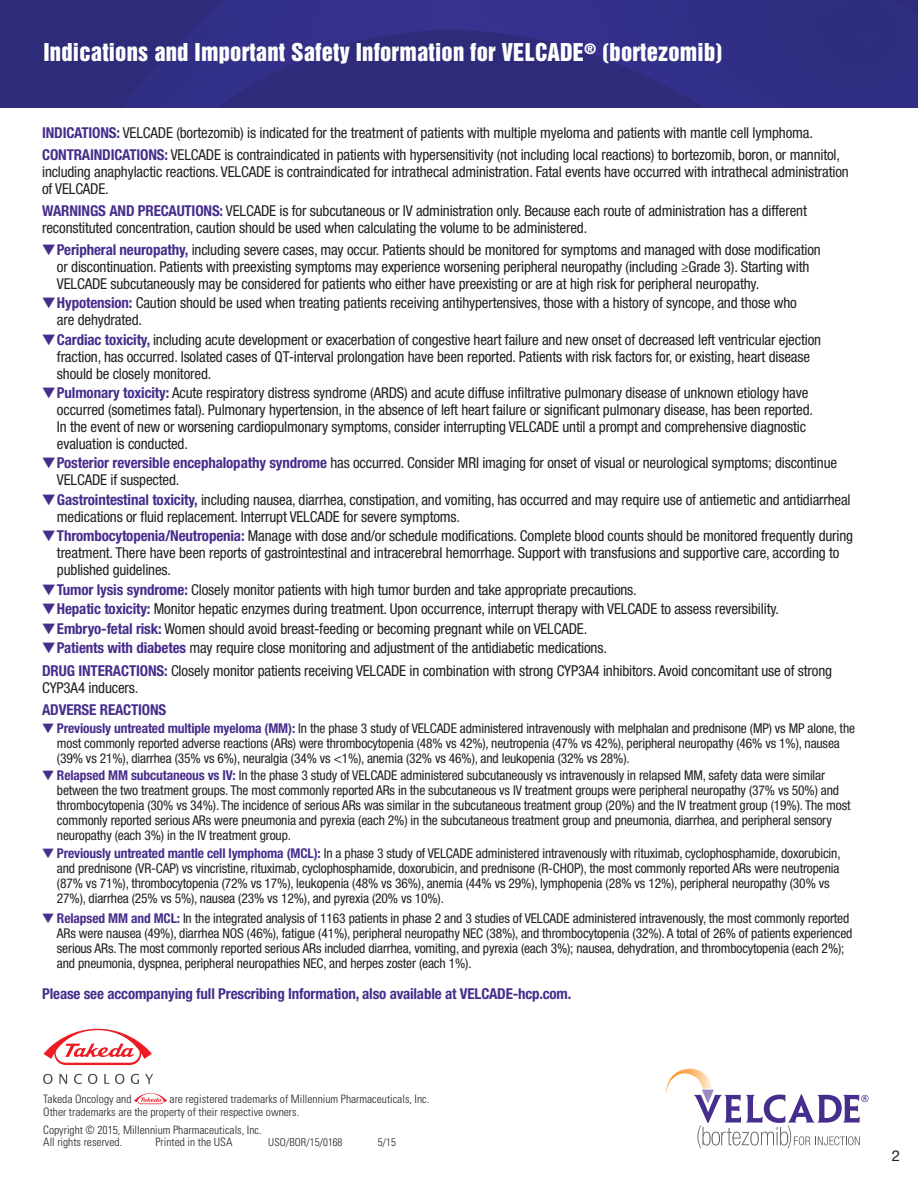
<style>
.page{position:relative;width:918px;height:1188px;background:#fff}
.page>*{position:absolute;margin:0;border:0;box-sizing:border-box;transform-origin:0 0}
.t1{font:22.5px "Helvetica Inserat LT Std";letter-spacing:.01em;color:#fff}
.t2{font:condensed 15px/16.8px "Helvetica Neue LT Std";letter-spacing:-.01em;color:#231f20}
.t3{font:700 condensed 15px "Helvetica Neue LT Std";letter-spacing:-.01em;color:#472d8c}
.t4{font:15px "Helvetica Neue LT Std";color:#231f20}
.t5{font:condensed 13.5px/15px "Helvetica Neue LT Std";letter-spacing:-.01em;color:#231f20}
.t6{font:300 condensed 11.55px/12.3px "Univers LT Std";color:#231f20}
.t7{font:300 condensed 10.8px "Univers LT Std";color:#231f20}
.s1{font-weight:700;color:#472d8c}
.s2{color:#472d8c}
</style>
<div class="page">
<svg style="left:666px;top:1069px;width:203px;height:79px"></svg>
<svg style="left:44px;top:1029px;width:108px;height:36px"></svg>
<svg style="left:43px;top:1074px;width:10px;height:10px"></svg>
<svg style="left:59px;top:1074px;width:8px;height:10px"></svg>
<svg style="left:74px;top:1074px;width:8px;height:10px"></svg>
<svg style="left:88px;top:1074px;width:9px;height:10px"></svg>
<svg style="left:104px;top:1074px;width:5px;height:10px"></svg>
<svg style="left:115px;top:1074px;width:9px;height:10px"></svg>
<svg style="left:131px;top:1074px;width:8px;height:10px"></svg>
<svg style="left:145px;top:1074px;width:8px;height:10px"></svg>
<svg style="left:134px;top:1093px;width:33px;height:11px"></svg>
<img style="left:0;top:0;width:918px;height:108px">
<h1 class="t1" style="left:44px;top:40px;width:681px">Indications and Important Safety Information for VELCADE<sup>®</sup> (bortezomib)</h1>
<p class="t2" style="left:42px;top:123px;width:800px;line-height:22.2px"><span class="s1">INDICATIONS:</span> VELCADE (bortezomib) is indicated for the treatment of patients with multiple myeloma and patients with mantle cell lymphoma.<br><span class="s1">CONTRAINDICATIONS:</span> VELCADE is contraindicated in patients with hypersensitivity (not including local reactions) to bortezomib, boron, or mannitol,</p>
<p class="t2" style="left:42px;top:164px;width:808px">including anaphylactic reactions. VELCADE is contraindicated for intrathecal administration. Fatal events have occurred with intrathecal administration of VELCADE.</p>
<p class="t2" style="left:42px;top:204px;width:766px"><span class="s1">WARNINGS AND PRECAUTIONS:</span> VELCADE is for subcutaneous or IV administration only. Because each route of administration has a different reconstituted concentration, caution should be used when calculating the volume to be administered.</p>
<p class="t2" style="left:57px;top:243px;width:765px;text-indent:-15px"><span class="s2">▼</span> <span class="s1">Peripheral neuropathy,</span> including severe cases, may occur. Patients should be monitored for symptoms and managed with dose modification or discontinuation. Patients with preexisting symptoms may experience worsening peripheral neuropathy (including ≥Grade 3). Starting with<br>VELCADE subcutaneously may be considered for patients who either have preexisting or are at high risk for peripheral neuropathy.</p>
<p class="t2" style="left:57px;top:296px;width:741px;text-indent:-15px"><span class="s2">▼</span> <span class="s1">Hypotension:</span> Caution should be used when treating patients receiving antihypertensives, those with a history of syncope, and those who are dehydrated.</p>
<p class="t2" style="left:57px;top:332px;width:766px;text-indent:-15px"><span class="s2">▼</span> <span class="s1">Cardiac toxicity,</span> including acute development or exacerbation of congestive heart failure and new onset of decreased left ventricular ejection fraction, has occurred. Isolated cases of QT-interval prolongation have been reported. Patients with risk factors for, or existing, heart disease should be closely monitored.</p>
<p class="t2" style="left:57px;top:386px;width:758px;text-indent:-15px"><span class="s2">▼</span> <span class="s1">Pulmonary toxicity:</span> Acute respiratory distress syndrome (ARDS) and acute diffuse infiltrative pulmonary disease of unknown etiology have occurred (sometimes fatal). Pulmonary hypertension, in the absence of left heart failure or significant pulmonary disease, has been reported.<br>In the event of new or worsening cardiopulmonary symptoms, consider interrupting VELCADE until a prompt and comprehensive diagnostic evaluation is conducted.</p>
<p class="t2" style="left:57px;top:456px;width:782px;text-indent:-15px"><span class="s2">▼</span> <span class="s1">Posterior reversible encephalopathy syndrome</span> has occurred. Consider MRI imaging for onset of visual or neurological symptoms; discontinue<br>VELCADE if suspected.</p>
<p class="t2" style="left:57px;top:492px;width:795px;text-indent:-15px"><span class="s2">▼</span> <span class="s1">Gastrointestinal toxicity,</span> including nausea, diarrhea, constipation, and vomiting, has occurred and may require use of antiemetic and antidiarrheal medications or fluid replacement. Interrupt VELCADE for severe symptoms.</p>
<p class="t2" style="left:57px;top:529px;width:798px;text-indent:-15px"><span class="s2">▼</span> <span class="s1">Thrombocytopenia/Neutropenia:</span> Manage with dose and/or schedule modifications. Complete blood counts should be monitored frequently during treatment. There have been reports of gastrointestinal and intracerebral hemorrhage. Support with transfusions and supportive care, according to published guidelines.</p>
<p class="t2" style="left:42px;top:582px;width:596px"><span class="s2">▼</span> <span class="s1">Tumor lysis syndrome:</span> Closely monitor patients with high tumor burden and take appropriate precautions.</p>
<p class="t2" style="left:42px;top:602px;width:739px"><span class="s2">▼</span> <span class="s1">Hepatic toxicity:</span> Monitor hepatic enzymes during treatment. Upon occurrence, interrupt therapy with VELCADE to assess reversibility.</p>
<p class="t2" style="left:42px;top:621px;width:547px"><span class="s2">▼</span> <span class="s1">Embryo-fetal risk:</span> Women should avoid breast-feeding or becoming pregnant while on VELCADE.</p>
<p class="t2" style="left:42px;top:638px;width:792px;line-height:22.2px"><span class="s2">▼</span> <span class="s1">Patients with diabetes</span> may require close monitoring and adjustment of the antidiabetic medications.<br><span class="s1">DRUG INTERACTIONS:</span> Closely monitor patients receiving VELCADE in combination with strong CYP3A4 inhibitors. Avoid concomitant use of strong</p>
<p class="t2" style="left:42px;top:680px;width:98px">CYP3A4 inducers.</p>
<p class="t3" style="left:42px;top:704px;width:126px">ADVERSE REACTIONS</p>
<p class="t5" style="left:57px;top:721px;width:800px;text-indent:-15px"><span class="s2">▼</span> <span class="s1">Previously untreated multiple myeloma (MM):</span> In the phase 3 study of VELCADE administered intravenously with melphalan and prednisone (MP) vs MP alone, the most commonly reported adverse reactions (ARs) were thrombocytopenia (48% vs 42%), neutropenia (47% vs 42%), peripheral neuropathy (46% vs 1%), nausea (39% vs 21%), diarrhea (35% vs 6%), neuralgia (34% vs &lt;1%), anemia (32% vs 46%), and leukopenia (32% vs 28%).</p>
<p class="t5" style="left:57px;top:769px;width:795px;text-indent:-15px"><span class="s2">▼</span> <span class="s1">Relapsed MM subcutaneous vs IV:</span> In the phase 3 study of VELCADE administered subcutaneously vs intravenously in relapsed MM, safety data were similar between the two treatment groups. The most commonly reported ARs in the subcutaneous vs IV treatment groups were peripheral neuropathy (37% vs 50%) and thrombocytopenia (30% vs 34%). The incidence of serious ARs was similar in the subcutaneous treatment group (20%) and the IV treatment group (19%). The most commonly reported serious ARs were pneumonia and pyrexia (each 2%) in the subcutaneous treatment group and pneumonia, diarrhea, and peripheral sensory neuropathy (each 3%) in the IV treatment group.</p>
<p class="t5" style="left:57px;top:847px;width:785px;text-indent:-15px"><span class="s2">▼</span> <span class="s1">Previously untreated mantle cell lymphoma (MCL):</span> In a phase 3 study of VELCADE administered intravenously with rituximab, cyclophosphamide, doxorubicin, and prednisone (VR-CAP) vs vincristine, rituximab, cyclophosphamide, doxorubicin, and prednisone (R-CHOP), the most commonly reported ARs were neutropenia (87% vs 71%), thrombocytopenia (72% vs 17%), leukopenia (48% vs 36%), anemia (44% vs 29%), lymphopenia (28% vs 12%), peripheral neuropathy (30% vs 27%), diarrhea (25% vs 5%), nausea (23% vs 12%), and pyrexia (20% vs 10%).</p>
<p class="t5" style="left:57px;top:912px;width:797px;text-indent:-15px"><span class="s2">▼</span> <span class="s1">Relapsed MM and MCL:</span> In the integrated analysis of 1163 patients in phase 2 and 3 studies of VELCADE administered intravenously, the most commonly reported ARs were nausea (49%), diarrhea NOS (46%), fatigue (41%), peripheral neuropathy NEC (38%), and thrombocytopenia (32%). A total of 26% of patients experienced serious ARs. The most commonly reported serious ARs included diarrhea, vomiting, and pyrexia (each 3%); nausea, dehydration, and thrombocytopenia (each 2%); and pneumonia, dyspnea, peripheral neuropathies NEC, and herpes zoster (each 1%).</p>
<p class="t3" style="left:42px;top:988px;width:531px">Please see accompanying full Prescribing Information, also available at VELCADE-hcp.com.</p>
<p class="t6" style="left:43px;top:1094px;width:90px">Takeda Oncology and</p>
<p class="t6" style="left:43px;top:1094px;width:388px;text-indent:126px">are registered trademarks of Millennium Pharmaceuticals, Inc.<br>Other trademarks are the property of their respective owners.</p>
<p class="t6" style="left:43px;top:1124px;width:220px">Copyright © 2015, Millennium Pharmaceuticals, Inc.<br>All rights reserved.</p>
<p class="t6" style="left:155px;top:1136px;width:78px">Printed in the USA</p>
<p class="t7" style="left:268px;top:1138px;width:76px">USO/BOR/15/0168</p>
<p class="t7" style="left:378px;top:1138px;width:20px">5/15</p>
<p class="t4" style="left:892px;top:1147px;width:10px">2</p>
</div>
